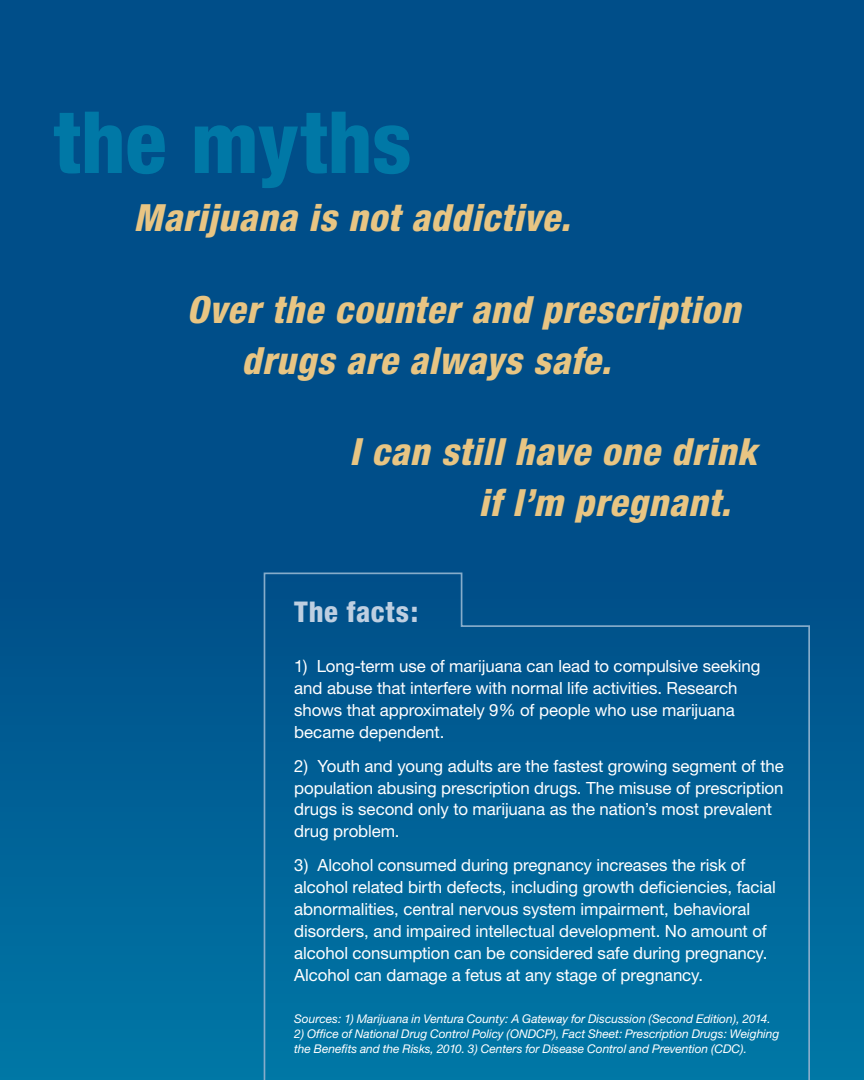
<style>
.page{position:relative;width:864px;height:1080px;background:#fff}
.page>*{position:absolute;margin:0;border:0;box-sizing:border-box;transform-origin:0 0}
.t1{font:800 condensed 85.95px "Helvetica Neue";letter-spacing:-.005em;color:#0078a6}
.t2{font:italic 800 condensed 37.5px/51px "Helvetica Neue";letter-spacing:.02em;color:#e8c583}
.t3{font:800 condensed 28.65px "Helvetica Neue";letter-spacing:.03em;color:#becfe1}
.t4{font:16.8px/21.9px "Helvetica Neue";letter-spacing:-.005em;color:#fff}
.t5{font:italic 12px/15px "Helvetica Neue";letter-spacing:-.005em;color:#fff}
</style>
<div class="page">
<div style="left:0;top:0;width:864px;height:1080px;background:linear-gradient(to bottom,#004482,#006c9e)"></div>
<svg style="left:263px;top:572px;width:548px;height:508px"></svg>
<h1 class="t1" style="left:54px;top:89px;width:359px">the myths</h1>
<h2 class="t2" style="left:134px;top:192px;width:438px">Marijuana is not addictive.</h2>
<h2 class="t2" style="left:242px;top:283px;width:500px;text-indent:-55px">Over the counter and prescription drugs are always safe.</h2>
<h2 class="t2" style="left:479px;top:426px;width:279px;text-indent:-129px">I can still have one drink if I’m pregnant.</h2>
<h3 class="t3" style="left:294px;top:594px;width:126px">The facts:</h3>
<p class="t4" style="left:294px;top:655px;width:468px">1) Long-term use of marijuana can lead to compulsive seeking and abuse that interfere with normal life activities. Research shows that approximately 9% of people who use marijuana became dependent.</p>
<p class="t4" style="left:294px;top:755px;width:491px">2) Youth and young adults are the fastest growing segment of the population abusing prescription drugs. The misuse of prescription drugs is second only to marijuana as the nation’s most prevalent drug problem.</p>
<p class="t4" style="left:294px;top:854px;width:483px">3) Alcohol consumed during pregnancy increases the risk of alcohol related birth defects, including growth deficiencies, facial abnormalities, central nervous system impairment, behavioral disorders, and impaired intellectual development. No amount of alcohol consumption can be considered safe during pregnancy.<br>Alcohol can damage a fetus at any stage of pregnancy.</p>
<p class="t5" style="left:294px;top:1011px;width:478px">Sources: 1) Marijuana in Ventura County: A Gateway for Discussion (Second Edition), 2014.</p>
<p class="t5" style="left:294px;top:1026px;width:487px">2) Office of National Drug Control Policy (ONDCP), Fact Sheet: Prescription Drugs: Weighing the Benefits and the Risks, 2010. 3) Centers for Disease Control and Prevention (CDC).</p>
</div>
